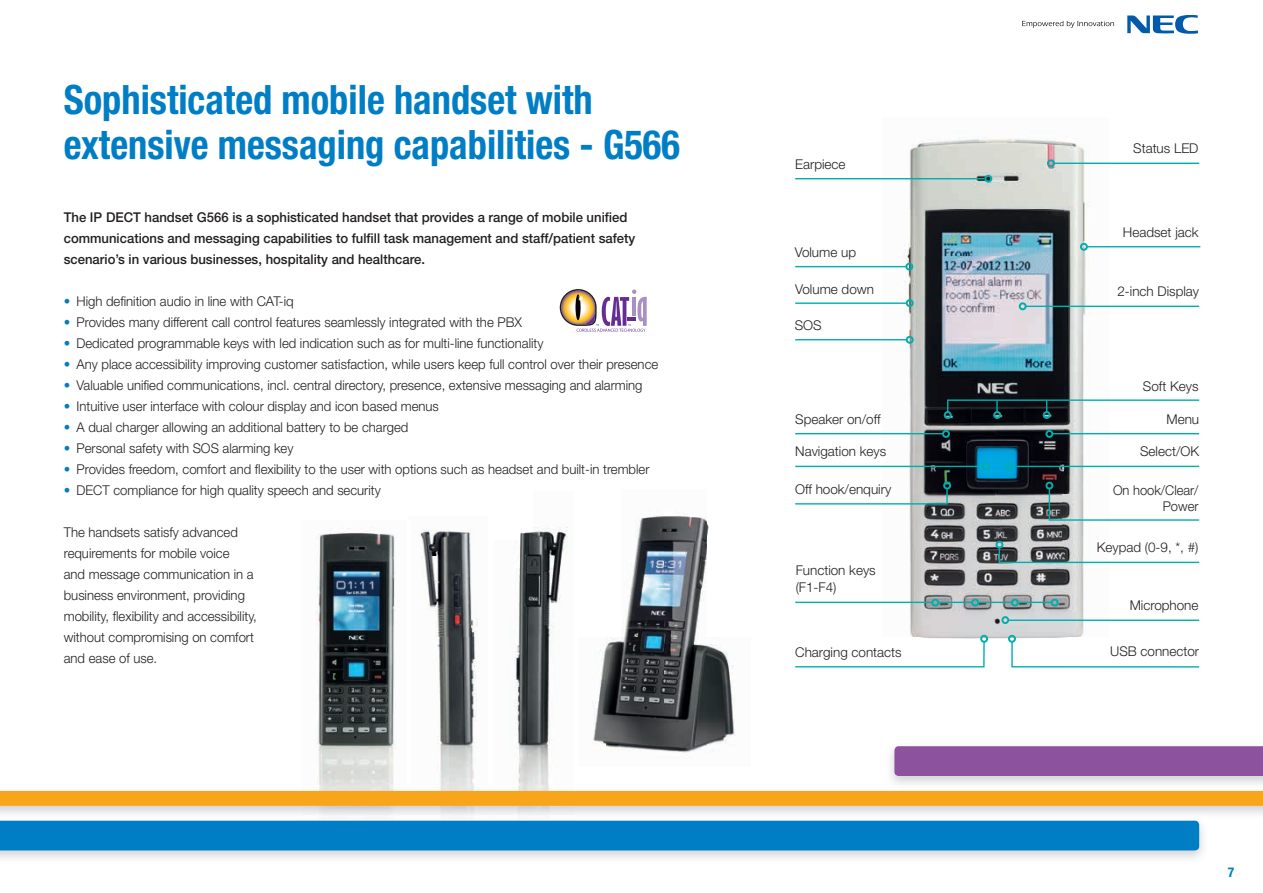
<style>
.page{position:relative;width:1263px;height:893px;background:#fff}
.page>*{position:absolute;margin:0;border:0;box-sizing:border-box;transform-origin:0 0}
.t1{font:700 condensed 40.5px/45px "Helvetica Neue LT Pro";color:#007ec5;scale:.95 1}
.t2{font:300 13.5px/21px "Helvetica Neue LT Pro";color:#231f20}
.t3{font:500 13.5px/21px "Helvetica Neue LT Pro";color:#231f20}
.t4{font:300 13.5px/16.8px "Helvetica Neue LT Pro";color:#231f20;text-align:right;scale:.96 1}
.t5{font:700 condensed 13.5px "Helvetica Neue LT Pro";color:#007ec5}
.s1{color:#007ec5}
</style>
<div class="page">
<svg style="left:1022px;top:21px;width:92px;height:7px"></svg>
<svg style="left:1127px;top:15px;width:71px;height:19px"></svg>
<img style="left:316px;top:527px;width:80px;height:259px">
<img style="left:419px;top:529px;width:52px;height:28px">
<img style="left:421px;top:557px;width:57px;height:229px">
<img style="left:514px;top:526px;width:54px;height:260px">
<div style="left:894px;top:746px;width:369px;height:30px;background:#8d529d"></div>
<svg style="left:0;top:815px;width:1199px;height:35px;background:#2892cd"></svg>
<div style="left:0;top:791px;width:1263px;height:15px;background:#f9a51b"></div>
<img style="left:592px;top:515px;width:143px;height:238px">
<img style="left:882px;top:137px;width:226px;height:503px">
<hr style="left:795px;top:178px;width:189px;height:1px;background:#00afad">
<hr style="left:795px;top:266px;width:112px;height:1px;background:#00afad">
<hr style="left:795px;top:302px;width:112px;height:2px;background:#00afad">
<hr style="left:795px;top:339px;width:112px;height:1px;background:#00afad">
<hr style="left:1053px;top:163px;width:146px;height:1px;background:#00afad">
<hr style="left:1087px;top:246px;width:113px;height:1px;background:#00afad">
<hr style="left:1026px;top:306px;width:173px;height:1px;background:#00afad">
<hr style="left:1008px;top:619px;width:191px;height:2px;background:#00afad">
<svg style="left:984px;top:175px;width:8px;height:8px"></svg>
<svg style="left:1047px;top:159px;width:8px;height:8px"></svg>
<svg style="left:1019px;top:302px;width:8px;height:8px"></svg>
<hr style="left:795px;top:466px;width:189px;height:1px;background:#00afad">
<hr style="left:1011px;top:466px;width:188px;height:1px;background:#00afad">
<svg style="left:1005px;top:462px;width:8px;height:8px"></svg>
<svg style="left:982px;top:462px;width:8px;height:8px"></svg>
<svg style="left:1001px;top:616px;width:8px;height:8px"></svg>
<hr style="left:1052px;top:433px;width:147px;height:1px;background:#00afad">
<hr style="left:795px;top:433px;width:148px;height:1px;background:#00afad">
<svg style="left:1045px;top:430px;width:8px;height:8px"></svg>
<svg style="left:942px;top:430px;width:8px;height:8px"></svg>
<svg style="left:1045px;top:482px;width:155px;height:39px"></svg>
<svg style="left:795px;top:482px;width:156px;height:23px"></svg>
<hr style="left:947px;top:399px;width:252px;height:2px;background:#00afad">
<svg style="left:944px;top:400px;width:8px;height:19px"></svg>
<svg style="left:993px;top:400px;width:8px;height:19px"></svg>
<svg style="left:1043px;top:400px;width:8px;height:19px"></svg>
<hr style="left:795px;top:602px;width:137px;height:1px;background:#00afad">
<hr style="left:938px;top:602px;width:34px;height:1px;background:#00afad">
<hr style="left:978px;top:602px;width:34px;height:1px;background:#00afad">
<hr style="left:1018px;top:602px;width:34px;height:1px;background:#00afad">
<svg style="left:1051px;top:599px;width:8px;height:7px"></svg>
<svg style="left:931px;top:599px;width:8px;height:7px"></svg>
<svg style="left:971px;top:599px;width:8px;height:7px"></svg>
<svg style="left:1011px;top:599px;width:8px;height:7px"></svg>
<svg style="left:995px;top:541px;width:205px;height:23px"></svg>
<svg style="left:1008px;top:635px;width:192px;height:33px"></svg>
<svg style="left:795px;top:635px;width:193px;height:33px"></svg>
<svg style="left:905px;top:263px;width:8px;height:8px"></svg>
<svg style="left:906px;top:299px;width:8px;height:8px"></svg>
<svg style="left:906px;top:336px;width:8px;height:8px"></svg>
<svg style="left:1080px;top:243px;width:8px;height:8px"></svg>
<svg style="left:560px;top:289px;width:87px;height:43px"></svg>
<h1 class="t1" style="left:64px;top:77px;width:650px">Sophisticated mobile handset with extensive messaging capabilities - G566</h1>
<p class="t3" style="left:64px;top:207px;width:573px">The IP DECT handset G566 is a sophisticated handset that provides a range of mobile unified communications and messaging capabilities to fulfill task management and staff/patient safety scenario’s in various businesses, hospitality and healthcare.</p>
<p class="t2" style="left:64px;top:290px;width:231px"><span class="s1">•</span> High definition audio in line with CAT-iq</p>
<p class="t2" style="left:64px;top:311px;width:460px"><span class="s1">•</span> Provides many different call control features seamlessly integrated with the PBX</p>
<p class="t2" style="left:64px;top:332px;width:481px"><span class="s1">•</span> Dedicated programmable keys with led indication such as for multi-line functionality</p>
<p class="t2" style="left:64px;top:353px;width:596px"><span class="s1">•</span> Any place accessibility improving customer satisfaction, while users keep full control over their presence</p>
<p class="t2" style="left:64px;top:374px;width:580px"><span class="s1">•</span> Valuable unified communications, incl. central directory, presence, extensive messaging and alarming</p>
<p class="t2" style="left:64px;top:395px;width:377px"><span class="s1">•</span> Intuitive user interface with colour display and icon based menus</p>
<p class="t2" style="left:64px;top:416px;width:346px"><span class="s1">•</span> A dual charger allowing an additional battery to be charged</p>
<p class="t2" style="left:64px;top:437px;width:231px"><span class="s1">•</span> Personal safety with SOS alarming key</p>
<p class="t2" style="left:64px;top:458px;width:587px"><span class="s1">•</span> Provides freedom, comfort and flexibility to the user with options such as headset and built-in trembler</p>
<p class="t2" style="left:64px;top:479px;width:318px"><span class="s1">•</span> DECT compliance for high quality speech and security</p>
<p class="t2" style="left:64px;top:521px;width:195px">The handsets satisfy advanced requirements for mobile voice<br>and message communication in a business environment, providing mobility, flexibility and accessibility, without compromising on comfort and ease of use.</p>
<p class="t2" style="left:795px;top:154px;width:52px">Earpiece</p>
<p class="t2" style="left:795px;top:242px;width:63px">Volume up</p>
<p class="t2" style="left:795px;top:278px;width:80px">Volume down</p>
<p class="t2" style="left:795px;top:315px;width:28px">SOS</p>
<p class="t2" style="left:1133px;top:138px;width:67px">Status LED</p>
<p class="t2" style="left:1123px;top:222px;width:77px">Headset jack</p>
<p class="t2" style="left:1117px;top:281px;width:83px">2-inch Display</p>
<p class="t2" style="left:1143px;top:375px;width:57px">Soft Keys</p>
<p class="t2" style="left:795px;top:408px;width:87px">Speaker on/off</p>
<p class="t2" style="left:1166px;top:408px;width:34px">Menu</p>
<p class="t2" style="left:795px;top:440px;width:93px">Navigation keys</p>
<p class="t2" style="left:1140px;top:441px;width:61px">Select/OK</p>
<p class="t2" style="left:795px;top:479px;width:98px">Off hook/enquiry</p>
<p class="t2" style="left:796px;top:562px;width:82px;line-height:16.8px">Function keys (F1-F4)</p>
<p class="t2" style="left:795px;top:641px;width:108px">Charging contacts</p>
<p class="t4" style="left:1113px;top:481px;width:91px">On hook/Clear/<br>Power</p>
<p class="t2" style="left:1097px;top:536px;width:103px">Keypad (0-9, *, #)</p>
<p class="t2" style="left:1130px;top:595px;width:70px">Microphone</p>
<p class="t2" style="left:1110px;top:641px;width:91px">USB connector</p>
<p class="t5" style="left:1228px;top:864px;width:8px">7</p>
</div>
